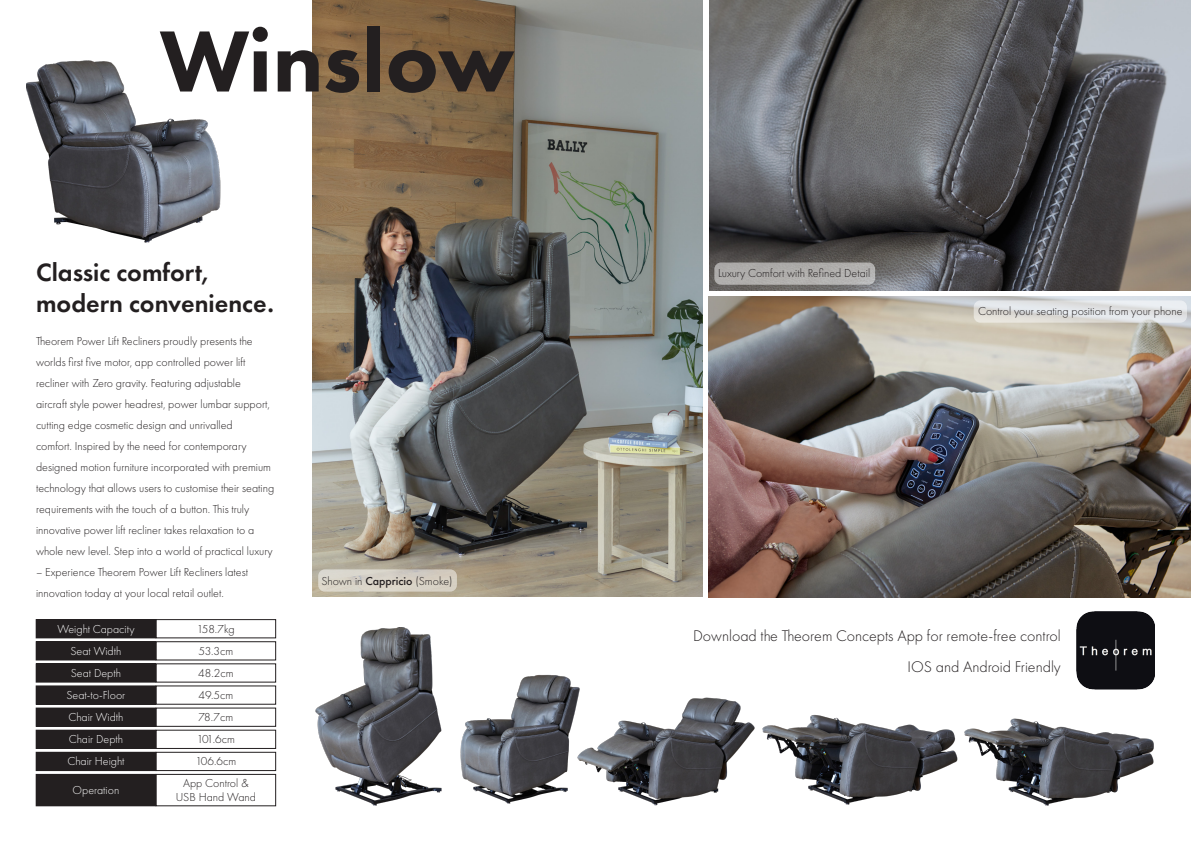
<style>
.page{position:relative;width:1191px;height:842px;background:#fff}
.page>*{position:absolute;margin:0;border:0;box-sizing:border-box;transform-origin:0 0}
.t1{font:800 90px "Futura PT";letter-spacing:-.005em;color:#231f20}
.t2{font:600 26px "Futura PT";color:#231f20}
.t3{font:300 16px "Futura PT";color:#231f20}
.t4{font:300 12px/21px "Futura PT";color:#231f20}
.t5{font:300 12px "Futura PT";color:#fff}
.s1{font-weight:500}
</style>
<div class="page">
<img style="left:709px;top:0;width:482px;height:290px">
<img style="left:709px;top:296px;width:482px;height:301px">
<img style="left:1076px;top:611px;width:79px;height:79px">
<img style="left:964px;top:718px;width:190px;height:88px">
<img style="left:762px;top:714px;width:196px;height:91px">
<img style="left:580px;top:697px;width:174px;height:109px">
<div style="left:156px;top:619px;width:120px;height:19px;border:1px solid #231f20"></div>
<div style="left:36px;top:620px;width:120px;height:18px;background:#231f20"></div>
<div style="left:36px;top:619px;width:120px;height:19px;border:1px solid #231f20"></div>
<div style="left:156px;top:641px;width:120px;height:19px;border:1px solid #231f20"></div>
<div style="left:36px;top:642px;width:120px;height:18px;background:#231f20"></div>
<div style="left:36px;top:641px;width:120px;height:19px;border:1px solid #231f20"></div>
<div style="left:36px;top:664px;width:120px;height:18px;background:#231f20"></div>
<div style="left:36px;top:686px;width:120px;height:18px;background:#231f20"></div>
<div style="left:36px;top:708px;width:120px;height:18px;background:#231f20"></div>
<div style="left:156px;top:730px;width:120px;height:19px;border:1px solid #231f20"></div>
<div style="left:36px;top:730px;width:120px;height:18px;background:#231f20"></div>
<div style="left:36px;top:730px;width:120px;height:19px;border:1px solid #231f20"></div>
<div style="left:156px;top:752px;width:120px;height:19px;border:1px solid #231f20"></div>
<div style="left:36px;top:752px;width:120px;height:18px;background:#231f20"></div>
<div style="left:36px;top:752px;width:120px;height:19px;border:1px solid #231f20"></div>
<div style="left:156px;top:774px;width:120px;height:32px;border:1px solid #231f20"></div>
<div style="left:36px;top:774px;width:120px;height:32px;background:#231f20"></div>
<img style="left:313px;top:0;width:389px;height:597px">
<img style="left:315px;top:628px;width:127px;height:178px">
<img style="left:460px;top:674px;width:120px;height:130px">
<img style="left:26px;top:60px;width:195px;height:183px">
<svg style="left:973px;top:300px;width:214px;height:23px;background:#e0e1e2"></svg>
<div style="left:714px;top:262px;width:161px;height:23px;background:#b0aeac;border-radius:7px"></div>
<div style="left:318px;top:569px;width:139px;height:23px;background:#d9d3c7;border-radius:7px"></div>
<p class="t1" style="left:159px;top:5px;width:357px">Winslow</p>
<p class="t2" style="left:36px;top:256px;width:174px">Classic comfort,</p>
<p class="t2" style="left:36px;top:287px;width:240px">modern convenience.</p>
<p class="t4" style="left:36px;top:330px;width:240px">Theorem Power Lift Recliners proudly presents the worlds first five motor, app controlled power lift recliner with Zero gravity. Featuring adjustable aircraft style power headrest, power lumbar support, cutting edge cosmetic design and unrivalled<br>comfort. Inspired by the need for contemporary designed motion furniture incorporated with premium technology that allows users to customise their seating requirements with the touch of a button. This truly innovative power lift recliner takes relaxation to a whole new level. Step into a world of practical luxury</p>
<p class="t4" style="left:36px;top:561px;width:214px">– Experience Theorem Power Lift Recliners latest innovation today at your local retail outlet.</p>
<p class="t5" style="left:57px;top:623px;width:79px">Weight Capacity</p>
<p class="t5" style="left:70px;top:644px;width:52px">Seat Width</p>
<p class="t5" style="left:71px;top:666px;width:52px">Seat Depth</p>
<p class="t5" style="left:66px;top:688px;width:60px">Seat-to-Floor</p>
<p class="t5" style="left:68px;top:710px;width:57px">Chair Width</p>
<p class="t5" style="left:69px;top:732px;width:56px">Chair Depth</p>
<p class="t5" style="left:67px;top:754px;width:59px">Chair Height</p>
<p class="t5" style="left:73px;top:783px;width:48px">Operation</p>
<p class="t4" style="left:197px;top:618px;width:39px">158.7kg</p>
<p class="t4" style="left:199px;top:640px;width:36px">53.3cm</p>
<p class="t4" style="left:198px;top:662px;width:37px">48.2cm</p>
<p class="t4" style="left:198px;top:685px;width:36px">49.5cm</p>
<p class="t4" style="left:198px;top:707px;width:36px">78.7cm</p>
<p class="t4" style="left:197px;top:729px;width:40px">101.6cm</p>
<p class="t4" style="left:195px;top:751px;width:42px">106.6cm</p>
<p class="t4" style="left:183px;top:772px;width:67px">App Control &amp;</p>
<p class="t4" style="left:176px;top:786px;width:82px">USB Hand Wand</p>
<p class="t4" style="left:321px;top:570px;width:133px">Shown in <span class="s1">Cappricio</span> (Smoke)</p>
<p class="t4" style="left:718px;top:263px;width:154px">Luxury Comfort with Refined Detail</p>
<p class="t4" style="left:978px;top:301px;width:206px">Control your seating position from your phone</p>
<p class="t3" style="left:693px;top:627px;width:369px">Download the Theorem Concepts App for remote-free control</p>
<p class="t3" style="left:907px;top:658px;width:155px">IOS and Android Friendly</p>
</div>
